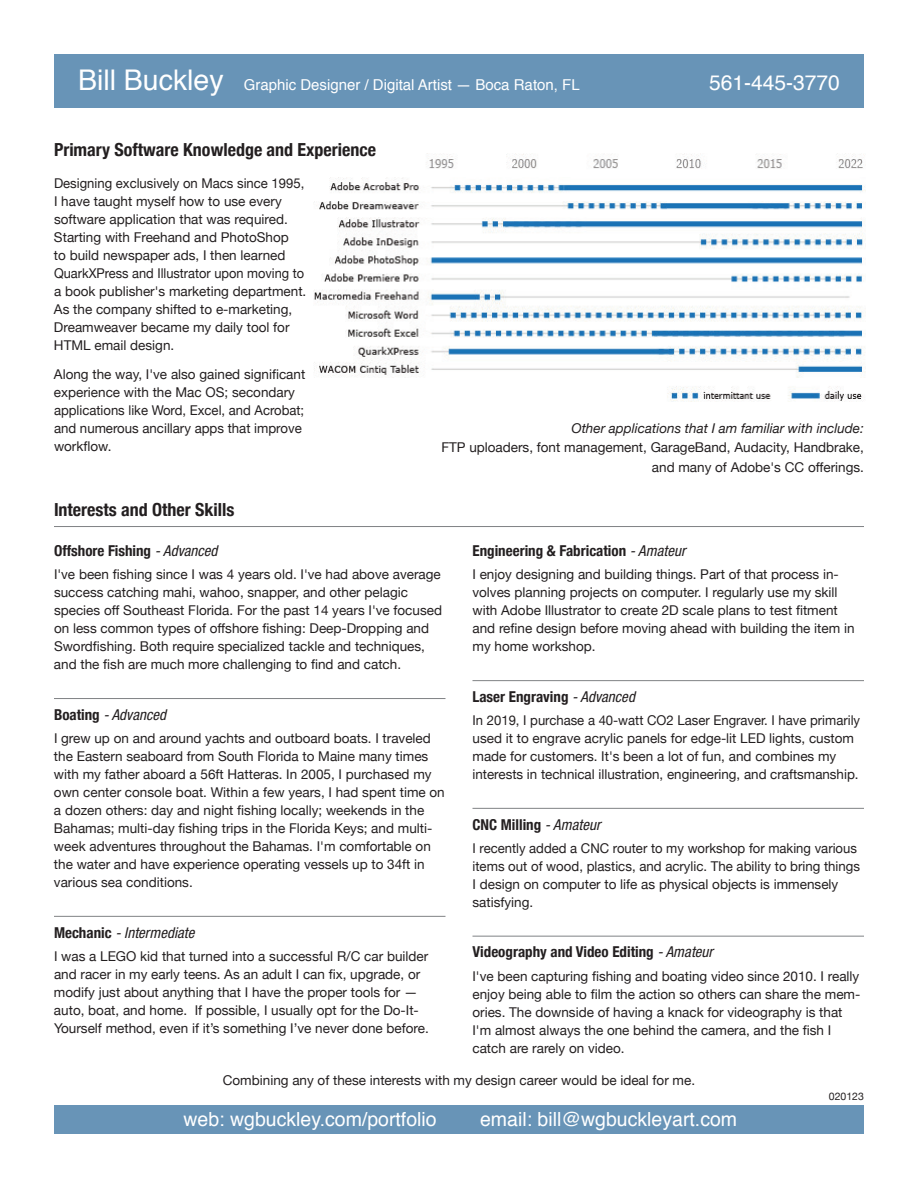
<style>
.page{position:relative;width:918px;height:1188px;background:#fff}
.page>*{position:absolute;margin:0;border:0;box-sizing:border-box;transform-origin:0 0}
.t1{font:21px "Helvetica";color:#fff}
.t2{font:19.5px "Helvetica";color:#fff}
.t3{font:700 condensed 18px "Helvetica Neue";color:#231f20}
.t4{font:700 condensed 15px "Helvetica Neue";color:#231f20}
.t5{font:15px "Helvetica";color:#fff}
.t6{font:italic condensed 15px "Helvetica Neue";letter-spacing:.005em;color:#231f20}
.t7{font:13.5px/18px "Helvetica Neue";color:#231f20}
.t8{font:italic 13.5px "Helvetica Neue";color:#231f20}
.t9{font:10.5px "Helvetica Neue";color:#231f20}
.s1{font-size:28.5px}
.s2{font-weight:400;font-style:italic}
.s3{font-weight:700;font-style:normal}
</style>
<div class="page">
<div style="left:54px;top:54px;width:810px;height:54px;background:#6894b7"></div>
<hr style="left:54px;top:698px;width:392px;height:1px;background:#808285">
<hr style="left:54px;top:916px;width:392px;height:1px;background:#808285">
<hr style="left:472px;top:680px;width:392px;height:1px;background:#808285">
<hr style="left:472px;top:808px;width:392px;height:1px;background:#808285">
<hr style="left:472px;top:936px;width:392px;height:1px;background:#808285">
<div style="left:54px;top:1106px;width:810px;height:28px;background:#6894b7"></div>
<img style="left:314px;top:153px;width:551px;height:249px">
<hr style="left:54px;top:526px;width:810px;height:1px;background:#808285">
<p class="t5" style="left:78px;top:79px;width:503px"><span class="s1">Bill Buckley</span> Graphic Designer / Digital Artist — Boca Raton, FL</p>
<h1 class="t1" style="left:709px;top:74px;width:132px">561-445-3770</h1>
<h3 class="t3" style="left:54px;top:138px;width:324px">Primary Software Knowledge and Experience</h3>
<p class="t7" style="left:54px;top:174px;width:254px">Designing exclusively on Macs since 1995, I have taught myself how to use every software application that was required.<br>Starting with Freehand and PhotoShop<br>to build newspaper ads, I then learned QuarkXPress and Illustrator upon moving to a book publisher's marketing department.<br>As the company shifted to e-marketing, Dreamweaver became my daily tool for HTML email design.</p>
<p class="t7" style="left:54px;top:365px;width:253px">Along the way, I've also gained significant experience with the Mac OS; secondary applications like Word, Excel, and Acrobat; and numerous ancillary apps that improve workflow.</p>
<h3 class="t3" style="left:54px;top:499px;width:182px">Interests and Other Skills</h3>
<p class="t8" style="left:571px;top:420px;width:294px">Other applications that I am familiar with include:</p>
<p class="t7" style="left:441px;top:437px;width:424px;line-height:19.5px;text-align:right">FTP uploaders, font management, GarageBand, Audacity, Handbrake, and many of Adobe's CC offerings.</p>
<p class="t4" style="left:54px;top:542px;width:165px">Offshore Fishing <span class="s2">- Advanced</span></p>
<p class="t7" style="left:54px;top:565px;width:390px">I've been fishing since I was 4 years old. I've had above average success catching mahi, wahoo, snapper, and other pelagic species off Southeast Florida. For the past 14 years I've focused on less common types of offshore fishing: Deep-Dropping and Swordfishing. Both require specialized tackle and techniques, and the fish are much more challenging to find and catch.</p>
<p class="t6" style="left:54px;top:709px;width:114px"><span class="s3">Boating</span> - Advanced</p>
<p class="t7" style="left:54px;top:729px;width:392px">I grew up on and around yachts and outboard boats. I traveled the Eastern seaboard from South Florida to Maine many times with my father aboard a 56ft Hatteras. In 2005, I purchased my own center console boat. Within a few years, I had spent time on a dozen others: day and night fishing locally; weekends in the Bahamas; multi-day fishing trips in the Florida Keys; and multi&shy;week adventures throughout the Bahamas. I'm comfortable on the water and have experience operating vessels up to 34ft in various sea conditions.</p>
<p class="t6" style="left:54px;top:927px;width:142px"><span class="s3">Mechanic</span> - Intermediate</p>
<p class="t7" style="left:54px;top:947px;width:376px">I was a LEGO kid that turned into a successful R/C car builder and racer in my early teens. As an adult I can fix, upgrade, or modify just about anything that I have the proper tools for — auto, boat, and home. If possible, I usually opt for the Do-It-Yourself method, even if it’s something I’ve never done before.</p>
<p class="t4" style="left:472px;top:542px;width:215px">Engineering &amp; Fabrication <span class="s2">- Amateur</span></p>
<p class="t7" style="left:472px;top:565px;width:384px">I enjoy designing and building things. Part of that process in&shy;volves planning projects on computer. I regularly use my skill with Adobe Illustrator to create 2D scale plans to test fitment and refine design before moving ahead with building the item in my home workshop.</p>
<p class="t4" style="left:472px;top:687px;width:164px">Laser Engraving <span class="s2">- Advanced</span></p>
<p class="t7" style="left:472px;top:711px;width:389px">In 2019, I purchase a 40-watt CO2 Laser Engraver. I have primarily used it to engrave acrylic panels for edge-lit LED lights, custom made for customers. It's been a lot of fun, and combines my interests in technical illustration, engineering, and craftsmanship.</p>
<p class="t4" style="left:472px;top:815px;width:130px">CNC Milling <span class="s2">- Amateur</span></p>
<p class="t7" style="left:472px;top:839px;width:389px">I recently added a CNC router to my workshop for making various items out of wood, plastics, and acrylic. The ability to bring things I design on computer to life as physical objects is immensely satisfying.</p>
<p class="t4" style="left:472px;top:943px;width:242px">Videography and Video Editing <span class="s2">- Amateur</span></p>
<p class="t7" style="left:472px;top:967px;width:389px">I've been capturing fishing and boating video since 2010. I really enjoy being able to film the action so others can share the mem&shy;ories. The downside of having a knack for videography is that I'm almost always the one behind the camera, and the fish I catch are rarely on video.</p>
<p class="t7" style="left:223px;top:1071px;width:474px">Combining any of these interests with my design career would be ideal for me.</p>
<h2 class="t2" style="left:183px;top:1111px;width:255px">web: wgbuckley.com/portfolio</h2>
<h2 class="t2" style="left:480px;top:1111px;width:259px">email: bill@wgbuckleyart.com</h2>
<p class="t9" style="left:829px;top:1090px;width:37px">020123</p>
</div>
